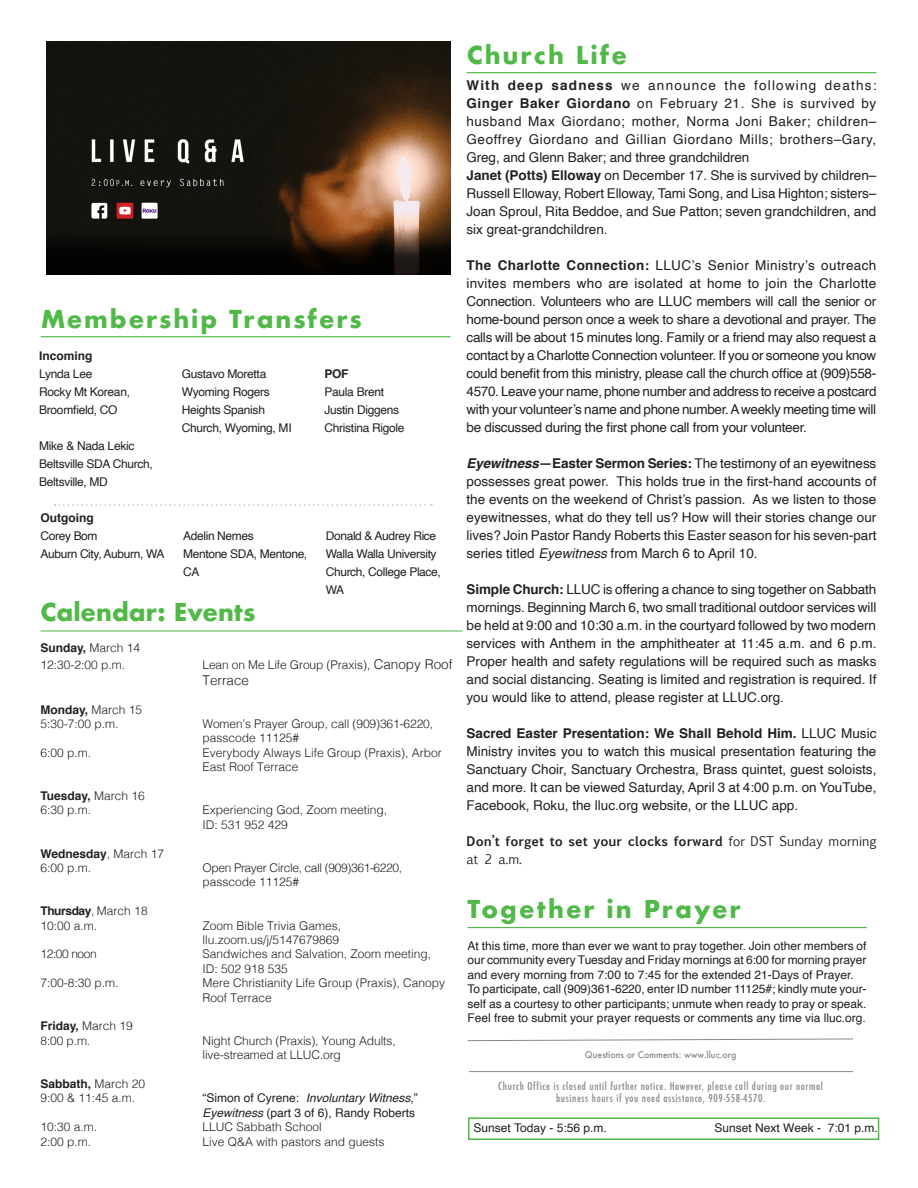
<style>
.page{position:relative;width:918px;height:1188px;background:#fff}
.page>*{position:absolute;margin:0;border:0;box-sizing:border-box;transform-origin:0 0}
.t1{font:700 24px "Futura";letter-spacing:.08em;color:#51b948}
.t2{font:700 24px "Futura";color:#51b948}
.t3{font:13.5px/18px "Helvetica";color:#231f20;text-align:justify}
.FYI{font:300 13.5px "Helvetica";color:#231f20}
.t4{font:700 12.75px/18px "Euphemia UCAS";color:#231f20}
.FYI-2{font:300 12px/14.4px "Helvetica";color:#231f20}
.FYI-3{font:12px/18px "Helvetica";letter-spacing:-.025em;color:#231f20}
.FYI-4{font:12px/14.4px "Helvetica";color:#231f20}
.FYI-5{font:700 12px "Helvetica";color:#231f20}
.FYI-6{font:300 12px/14.4px "Helvetica";letter-spacing:-.03em;color:#231f20}
.S__School_Options{font:12px "Helvetica";color:#231f20}
.FYI-7{font:700 12px "Helvetica";letter-spacing:-.035em;color:#231f20}
.t5{font:500 condensed 10.5px "Futura";letter-spacing:.06em;color:#86888b}
.t6{font:500 9px "Futura";color:#86888b}
.s1{font-weight:300}
.s2{font-size:13.5px}
.s3{font-style:italic}
.s4{font-weight:700}
.s5{font-weight:700;font-style:italic}
.s6{font-weight:400}
.s7{font-family:"Myriad Pro";font-weight:400;font-stretch:normal}
</style>
<div class="page">
<hr style="left:467px;top:72px;width:409px;height:1px;background:#51b948">
<div style="left:468px;top:1117px;width:411px;height:23px;border:2px solid #51b948"></div>
<svg style="left:55px;top:504px;width:377px;height:2px"></svg>
<hr style="left:41px;top:336px;width:409px;height:1px;background:#51b948">
<hr style="left:469px;top:1071px;width:384px;height:1px;background:#86888b">
<svg style="left:467px;top:1038px;width:386px;height:3px"></svg>
<hr style="left:468px;top:927px;width:399px;height:1px;background:#51b948">
<hr style="left:41px;top:630px;width:421px;height:1px;background:#51b948">
<img style="left:47px;top:42px;width:403px;height:232px">
<p class="t1" style="left:41px;top:302px;width:323px">Membership Transfers</p>
<p class="FYI-5" style="left:39px;top:346px;width:55px">Incoming</p>
<p class="FYI-3" style="left:39px;top:365px;width:55px">Lynda Lee</p>
<p class="FYI-3" style="left:39px;top:383px;width:92px">Rocky Mt Korean,<br>Broomfield, CO</p>
<p class="FYI-3" style="left:39px;top:437px;width:97px">Mike &amp; Nada Lekic</p>
<p class="FYI-3" style="left:39px;top:455px;width:115px">Beltsville SDA Church,<br>Beltsville, MD</p>
<p class="FYI-5" style="left:41px;top:508px;width:55px">Outgoing</p>
<p class="FYI-3" style="left:41px;top:527px;width:59px">Corey Bom</p>
<p class="FYI-3" style="left:41px;top:545px;width:126px">Auburn City, Auburn, WA</p>
<p class="FYI-3" style="left:182px;top:365px;width:86px">Gustavo Moretta</p>
<p class="FYI-3" style="left:182px;top:383px;width:111px">Wyoming Rogers<br>Heights Spanish<br>Church, Wyoming, MI</p>
<p class="FYI-3" style="left:183px;top:527px;width:72px">Adelin Nemes</p>
<p class="FYI-3" style="left:183px;top:545px;width:126px">Mentone SDA, Mentone,<br>CA</p>
<p class="FYI-5" style="left:324px;top:364px;width:26px">POF</p>
<p class="FYI-3" style="left:324px;top:383px;width:61px">Paula Brent</p>
<p class="FYI-3" style="left:324px;top:401px;width:76px">Justin Diggens</p>
<p class="FYI-3" style="left:324px;top:419px;width:82px">Christina Rigole</p>
<p class="FYI-3" style="left:326px;top:527px;width:112px">Donald &amp; Audrey Rice</p>
<p class="FYI-3" style="left:326px;top:545px;width:117px">Walla Walla University<br>Church, College Place,<br>WA</p>
<p class="t2" style="left:41px;top:595px;width:216px">Calendar: Events</p>
<p class="FYI-5" style="left:41px;top:638px;width:101px">Sunday, <span class="s1">March 14</span></p>
<p class="FYI-2" style="left:41px;top:656px;width:86px">12:30-2:00 p.m.</p>
<p class="FYI-2" style="left:203px;top:656px;width:251px">Lean on Me Life Group (Praxis), <span class="s2">Canopy Roof</span></p>
<p class="FYI" style="left:203px;top:668px;width:48px">Terrace</p>
<p class="FYI-5" style="left:41px;top:700px;width:103px">Monday, <span class="s1">March 15</span></p>
<p class="FYI-2" style="left:41px;top:716px;width:80px">5:30-7:00 p.m.</p>
<p class="FYI-2" style="left:203px;top:716px;width:232px">Women’s Prayer Group, call (909)361-6220, passcode 11125#</p>
<p class="FYI-2" style="left:41px;top:744px;width:52px">6:00 p.m.</p>
<p class="FYI-2" style="left:203px;top:744px;width:241px">Everybody Always Life Group (Praxis), Arbor<br>East Roof Terrace</p>
<p class="FYI-5" style="left:41px;top:786px;width:106px">Tuesday, <span class="s1">March 16</span></p>
<p class="FYI-2" style="left:41px;top:802px;width:52px">6:30 p.m.</p>
<p class="FYI-2" style="left:203px;top:802px;width:186px">Experiencing God, Zoom meeting,</p>
<p class="FYI-2" style="left:203px;top:816px;width:87px">ID: 531 952 429</p>
<p class="FYI-5" style="left:41px;top:844px;width:125px">Wednesday<span class="s1">, March 17</span></p>
<p class="FYI-2" style="left:41px;top:860px;width:52px">6:00 p.m.</p>
<p class="FYI-6" style="left:203px;top:860px;width:201px">Open Prayer Circle, call (909)361-6220, passcode 11125#</p>
<p class="FYI-7" style="left:41px;top:901px;width:109px">Thursday<span class="s1">, March 18</span></p>
<p class="FYI-2" style="left:41px;top:917px;width:58px">10:00 a.m.</p>
<p class="FYI-2" style="left:203px;top:917px;width:140px">Zoom Bible Trivia Games, llu.zoom.us/j/5147679869</p>
<p class="FYI-2" style="left:41px;top:946px;width:58px">12:00 noon</p>
<p class="FYI-2" style="left:203px;top:946px;width:230px">Sandwiches and Salvation, Zoom meeting,<br>ID: 502 918 535</p>
<p class="FYI-2" style="left:41px;top:975px;width:80px">7:00-8:30 p.m.</p>
<p class="FYI-2" style="left:203px;top:975px;width:244px">Mere Christianity Life Group (Praxis), Canopy<br>Roof Terrace</p>
<p class="FYI-5" style="left:41px;top:1016px;width:94px">Friday, <span class="s1">March 19</span></p>
<p class="FYI-2" style="left:41px;top:1032px;width:51px">8:00 p.m.</p>
<p class="FYI-2" style="left:203px;top:1032px;width:195px">Night Church (Praxis), Young Adults, live-streamed at LLUC.org</p>
<p class="FYI-5" style="left:41px;top:1074px;width:106px">Sabbath, <span class="s1">March 20</span></p>
<p class="FYI-2" style="left:41px;top:1090px;width:96px">9:00 &amp; 11:45 a.m.</p>
<p class="FYI-4" style="left:203px;top:1091px;width:217px">“Simon of Cyrene: <span class="s3">Involuntary Witness</span>,”<br><span class="s3">Eyewitness</span> (part 3 of 6), Randy Roberts</p>
<p class="FYI-2" style="left:41px;top:1119px;width:58px">10:30 a.m.</p>
<p class="FYI-2" style="left:203px;top:1119px;width:121px">LLUC Sabbath School</p>
<p class="FYI-2" style="left:41px;top:1133px;width:52px">2:00 p.m.</p>
<p class="FYI-2" style="left:203px;top:1133px;width:184px">Live Q&amp;A with pastors and guests</p>
<p class="t1" style="left:467px;top:38px;width:162px">Church Life</p>
<p class="t3" style="left:467px;top:77px;width:411px;text-align:left"><span class="s4">With deep sadness</span> we announce the following deaths:<br><span class="s4">Ginger Baker Giordano</span> on February 21. She is survived by husband Max Giordano; mother, Norma Joni Baker; children– Geoffrey Giordano and Gillian Giordano Mills; brothers–Gary, Greg, and Glenn Baker; and three grandchildren<br><span class="s4">Janet (Potts) Elloway</span> on December 17. She is survived by children– Russell Elloway, Robert Elloway, Tami Song, and Lisa Highton; sisters– Joan Sproul, Rita Beddoe, and Sue Patton; seven grandchildren, and six great-grandchildren.</p>
<p class="t3" style="left:467px;top:257px;width:412px"><span class="s4">The Charlotte Connection:</span> LLUC’s Senior Ministry’s outreach invites members who are isolated at home to join the Charlotte Connection. Volunteers who are LLUC members will call the senior or home-bound person once a week to share a devotional and prayer. The calls will be about 15 minutes long. Family or a friend may also request a contact by a Charlotte Connection volunteer. If you or someone you know could benefit from this ministry, please call the church office at (909)558- 4570. Leave your name, phone number and address to receive a postcard with your volunteer’s name and phone number. A weekly meeting time will be discussed during the first phone call from your volunteer.</p>
<p class="t3" style="left:467px;top:455px;width:412px"><span class="s5">Eyewitness</span><span class="s4">—Easter Sermon Series:</span> The testimony of an eyewitness possesses great power. This holds true in the first-hand accounts of the events on the weekend of Christ’s passion. As we listen to those eyewitnesses, what do they tell us? How will their stories change our lives? Join Pastor Randy Roberts this Easter season for his seven-part series titled <span class="s3">Eyewitness</span> from March 6 to April 10.</p>
<p class="t3" style="left:467px;top:581px;width:411px"><span class="s4">Simple Church:</span> LLUC is offering a chance to sing together on Sabbath mornings. Beginning March 6, two small traditional outdoor services will be held at 9:00 and 10:30 a.m. in the courtyard followed by two modern services with Anthem in the amphitheater at 11:45 a.m. and 6 p.m.<br>Proper health and safety regulations will be required such as masks and social distancing. Seating is limited and registration is required. If you would like to attend, please register at LLUC.org.</p>
<p class="t3" style="left:467px;top:725px;width:411px"><span class="s4">Sacred Easter Presentation: We Shall Behold Him.</span> LLUC Music Ministry invites you to watch this musical presentation featuring the Sanctuary Choir, Sanctuary Orchestra, Brass quintet, guest soloists, and more. It can be viewed Saturday, April 3 at 4:00 p.m. on YouTube, Facebook, Roku, the lluc.org website, or the LLUC app.</p>
<p class="t4" style="left:467px;top:832px;width:411px">Don’t forget to set your clocks forward <span class="s6">for DST Sunday morning at 2 a.m.</span></p>
<p class="t1" style="left:468px;top:891px;width:275px">Together in Prayer</p>
<p class="FYI-3" style="left:468px;top:939px;width:401px;line-height:14.4px;text-align:justify">At this time, more than ever we want to pray together. Join other members of our community every Tuesday and Friday mornings at 6:00 for morning prayer and every morning from 7:00 to 7:45 for the extended 21-Days of Prayer.</p>
<p class="FYI-4" style="left:468px;top:982px;width:401px">To participate, call (909)361-6220, enter ID number 11125#; kindly mute your&shy;self as a courtesy to other participants; unmute when ready to pray or speak.</p>
<p class="FYI-4" style="left:468px;top:1011px;width:400px">Feel free to submit your prayer requests or comments any time via lluc.org.</p>
<p class="t6" style="left:585px;top:1048px;width:153px">Questions or Comments: www.lluc.org</p>
<p class="t5" style="left:498px;top:1079px;width:326px">Church Office is closed until further notice. However, please call during our normal</p>
<p class="t5" style="left:556px;top:1092px;width:211px">business hours if you need assistance, 909-558-4570<span class="s7">.</span></p>
<p class="S__School_Options" style="left:474px;top:1119px;width:135px">Sunset Today - 5:56 p.m.</p>
<p class="S__School_Options" style="left:715px;top:1119px;width:165px">Sunset Next Week - 7:01 p.m.</p>
</div>
